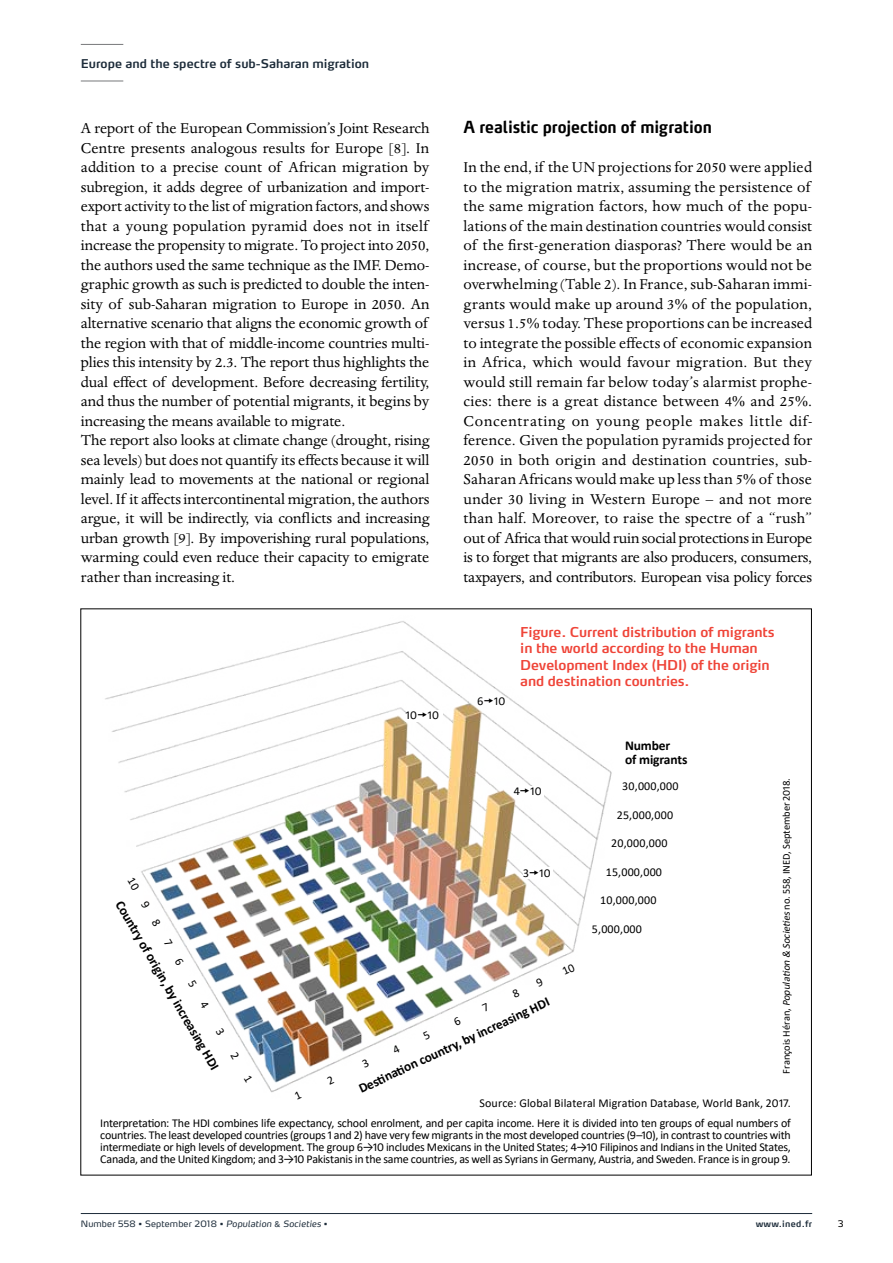
<style>
.page{position:relative;width:893px;height:1263px;background:#fff}
.page>*{position:absolute;margin:0;border:0;box-sizing:border-box;transform-origin:0 0}
.t1{font:16.5px/19.5px "Dante MT Std";letter-spacing:-.005em;color:#000}
.t2{font:16.5px/19.5px "Dante MT Std";letter-spacing:.015em;color:#000}
.t3{font:700 16.5px "Max OT";letter-spacing:-.005em;color:#000;scale:.9 1}
.t4{font:600 13.5px/16.5px "Max OT";letter-spacing:-.01em;color:#ef4438}
.t5{font:700 13.5px/13.5px "Calibri";letter-spacing:-.01em;color:#000}
.t6{font:12px/12px "Calibri";letter-spacing:-.015em;color:#000;text-align:right}
.t7{font:600 12px "Max OT";color:#1c2b39}
.t8{font:10.5px "Calibri";letter-spacing:-.005em;color:#000}
.t9{font:9px "Max OT";color:#000}
.t10{font:8.7px "Max OT";letter-spacing:.015em;color:#1c2b39}
.t11{font:600 8.7px "Max OT";letter-spacing:.03em;color:#1c2b39}
.s1{font-style:italic}
.s2{font-family:"Calibri"}
</style>
<div class="page">
<img style="left:105px;top:621px;width:507px;height:472px">
<div style="left:514px;top:786px;width:30px;height:12px;background:#fff"></div>
<div style="left:523px;top:867px;width:29px;height:12px;background:#fff"></div>
<div style="left:406px;top:710px;width:36px;height:12px;background:#fff"></div>
<hr style="left:81px;top:1213px;width:731px;height:1px;background:#1c2b39">
<hr style="left:81px;top:44px;width:42px;height:1px;background:#77787b">
<hr style="left:81px;top:81px;width:42px;height:1px;background:#77787b">
<svg style="left:484px;top:698px;width:9px;height:5px"></svg>
<svg style="left:294px;top:1091px;width:8px;height:2px"></svg>
<svg style="left:327px;top:1075px;width:7px;height:9px"></svg>
<svg style="left:362px;top:1059px;width:7px;height:9px"></svg>
<svg style="left:392px;top:1045px;width:8px;height:9px"></svg>
<svg style="left:423px;top:1031px;width:8px;height:9px"></svg>
<svg style="left:453px;top:1016px;width:8px;height:9px"></svg>
<svg style="left:482px;top:1003px;width:7px;height:9px"></svg>
<svg style="left:512px;top:989px;width:8px;height:9px"></svg>
<svg style="left:536px;top:978px;width:8px;height:9px"></svg>
<svg style="left:562px;top:963px;width:13px;height:12px"></svg>
<svg style="left:128px;top:877px;width:12px;height:13px"></svg>
<svg style="left:141px;top:900px;width:9px;height:8px"></svg>
<svg style="left:152px;top:918px;width:9px;height:9px"></svg>
<svg style="left:164px;top:939px;width:9px;height:8px"></svg>
<svg style="left:175px;top:957px;width:9px;height:8px"></svg>
<svg style="left:188px;top:980px;width:9px;height:8px"></svg>
<svg style="left:200px;top:1000px;width:9px;height:8px"></svg>
<svg style="left:216px;top:1027px;width:9px;height:8px"></svg>
<svg style="left:230px;top:1052px;width:9px;height:8px"></svg>
<svg style="left:244px;top:1075px;width:9px;height:8px"></svg>
<p class="t7" style="left:81px;top:56px;width:290px">Europe and the spectre of sub-Saharan migration</p>
<p class="t1" style="left:81px;top:119px;width:350px">A report of the European Commission’s Joint Research Centre presents analogous results for Europe [8]. In addition to a precise count of African migration by subregion, it adds degree of urbanization and import&shy;export activity to the list of migration factors, and shows that a young population pyramid does not in itself increase the propensity to migrate. To project into 2050, the authors used the same technique as the IMF. Demo&shy;graphic growth as such is predicted to double the inten&shy;sity of sub-Saharan migration to Europe in 2050. An alternative scenario that aligns the economic growth of the region with that of middle-income countries multi&shy;plies this intensity by 2.3. The report thus highlights the dual effect of development. Before decreasing fertility, and thus the number of potential migrants, it begins by increasing the means available to migrate.<br>The report also looks at climate change (drought, rising sea levels) but does not quantify its effects because it will mainly lead to movements at the national or regional level. If it affects intercontinental migration, the authors argue, it will be indirectly, via conflicts and increasing urban growth [9]. By impoverishing rural populations, warming could even reduce their capacity to emigrate rather than increasing it.</p>
<p class="t6" style="left:406px;top:709px;width:35px">10 10</p>
<p class="t3" style="left:463px;top:116px;width:277px">A realistic projection of migration</p>
<p class="t2" style="left:463px;top:158px;width:350px">In the end, if the UN projections for 2050 were applied to the migration matrix, assuming the persistence of the same migration factors, how much of the popu&shy;lations of the main destination countries would consist of the first-generation diasporas? There would be an increase, of course, but the proportions would not be overwhelming (Table 2). In France, sub-Saharan immi&shy;grants would make up around 3% of the population, versus 1.5% today. These proportions can be increased to integrate the possible effects of economic expansion in Africa, which would favour migration. But they would still remain far below today’s alarmist prophe&shy;cies: there is a great distance between 4% and 25%.<br>Concentrating on young people makes little dif&shy;ference. Given the population pyramids projected for 2050 in both origin and destination countries, sub-Saharan Africans would make up less than 5% of those under 30 living in Western Europe – and not more than half. Moreover, to raise the spectre of a “rush” out of Africa that would ruin social protections in Europe is to forget that migrants are also producers, consumers, taxpayers, and contributors. European visa policy forces</p>
<p class="t6" style="left:477px;top:695px;width:30px">6 10</p>
<p class="t4" style="left:520px;top:624px;width:256px">Figure. Current distribution of migrants in the world according to the Human Development Index (HDI) of the origin and destination countries.</p>
<p class="t5" style="left:625px;top:739px;width:64px">Number<br>of migrants</p>
<p class="t5" style="left:125px;top:898px;width:195px;rotate:60deg">Country of origin, by increasing HDI</p>
<p class="t6" style="left:514px;top:785px;width:29px">4 10</p>
<p class="t6" style="left:523px;top:866px;width:29px">3 10</p>
<p class="t5" style="left:357px;top:1083px;width:210px;rotate:-25deg">Desti nati on country, by increasing HDI</p>
<p class="t6" style="left:622px;top:780px;width:58px">30,000,000</p>
<p class="t6" style="left:617px;top:808px;width:58px">25,000,000</p>
<p class="t6" style="left:611px;top:837px;width:58px">20,000,000</p>
<p class="t6" style="left:606px;top:865px;width:58px">15,000,000</p>
<p class="t6" style="left:600px;top:894px;width:58px">10,000,000</p>
<p class="t6" style="left:592px;top:922px;width:52px">5,000,000</p>
<p class="t8" style="left:779px;top:1074px;width:297px;rotate:-90deg">François Héran, <span class="s1">Population &amp; Societies</span>no. 558, INED, September 2018.</p>
<p class="t6" style="left:100px;top:1092px;width:692px;line-height:20.5px">Source: Global Bilateral Migration Database, World Bank, 2017.<br>Interpretation: The HDI combines life expectancy, school enrolment, and per capita income. Here it is divided into ten groups of equal numbers of</p>
<p class="t6" style="left:100px;top:1129px;width:692px;text-align:justify">countries. The least developed countries (groups 1 and 2) have very few migrants in the most developed countries (9–10), in contrast to countries with intermediate or high levels of development. The group 6→10 includes Mexicans in the United States; 4→10 Filipinos and Indians in the United States, Canada, and the United Kingdom; and 3→10 Pakistanis in the same countries, as well as Syrians in Germany, Austria, and Sweden. France is in group 9.</p>
<p class="t10" style="left:81px;top:1218px;width:248px">Number 558 • September 2018 • <span class="s1">Population</span> <span class="s2">&amp;</span> <span class="s1">Societies</span> •</p>
<p class="t11" style="left:756px;top:1218px;width:58px">www.ined.fr</p>
<p class="t9" style="left:838px;top:1218px;width:7px">3</p>
</div>
